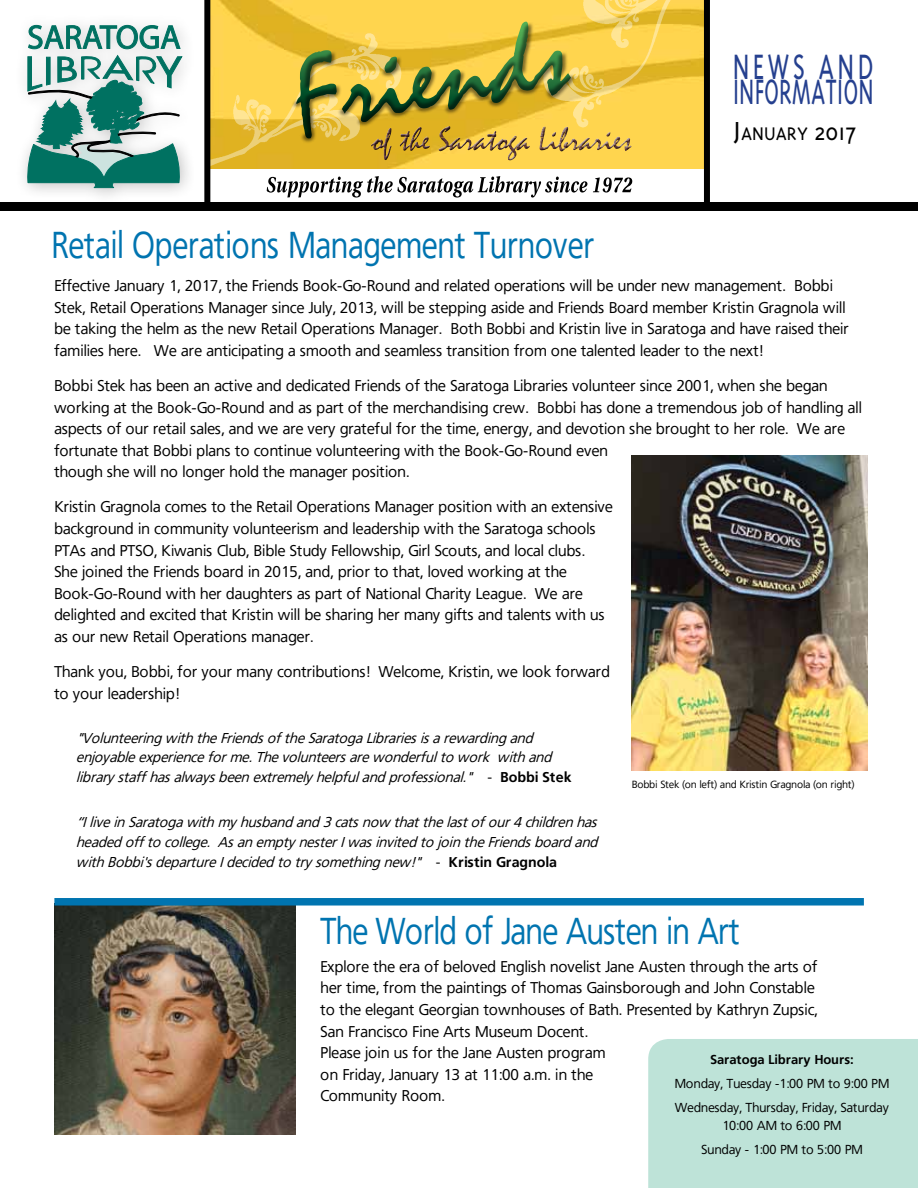
<style>
.page{position:relative;width:918px;height:1188px;background:#fff}
.page>*{position:absolute;margin:0;border:0;box-sizing:border-box;transform-origin:0 0}
.t1{font:43.2px "Weissach";color:#0074b0;scale:.83 1}
.t2{font:300 40.5px "Triplex";color:#25408f;scale:.67 1}
.t3{font:300 40.5px "Triplex";color:#25408f;scale:.73 1}
.t4{font:300 21px "Triplex";color:#000}
.t5{font:18px/21.6px "Weissach";color:#000}
.t6{font:italic 16.5px/19.8px "Weissach";color:#000}
.t7{font:15px/24px "Weissach";color:#000}
.t8{font:700 15px "Weissach";color:#000}
.t9{font:12px "Weissach";color:#000}
.s1{font-size:30px}
.s2{font-size:27px}
.s3{font-style:normal}
.s4{font-weight:700;font-style:normal}
</style>
<div class="page">
<img style="left:54px;top:905px;width:241px;height:230px">
<div style="left:648px;top:1039px;width:270px;height:149px;background:#bee3d8"></div>
<svg style="left:24px;top:24px;width:160px;height:168px"></svg>
<div style="left:0;top:202px;width:918px;height:9px;background:#000"></div>
<img style="left:210px;top:0;width:494px;height:168px">
<img style="left:530px;top:0;width:174px;height:143px">
<img style="left:210px;top:22px;width:203px;height:146px">
<div style="left:370px;top:125px;width:263px;height:36px;background:#000;opacity:.75"></div>
<svg style="left:282px;top:5px;width:350px;height:155px"></svg>
<svg style="left:267px;top:176px;width:365px;height:22px"></svg>
<div style="left:204px;top:0;width:6px;height:207px;background:#000"></div>
<div style="left:704px;top:0;width:6px;height:207px;background:#000"></div>
<img style="left:632px;top:456px;width:236px;height:314px">
<div style="left:54px;top:898px;width:810px;height:7px;background:#0074b0"></div>
<h2 class="t3" style="left:733px;top:44px;width:194px">NEWS AND</h2>
<h2 class="t2" style="left:733px;top:69px;width:212px">INFORMATION</h2>
<p class="t4" style="left:733px;top:122px;width:126px"><span class="s1">J</span>anuary <span class="s2">2017</span></p>
<h1 class="t1" style="left:51px;top:224px;width:656px">Retail Operations Management Turnover</h1>
<p class="t5" style="left:54px;top:275px;width:796px">Effective January 1, 2017, the Friends Book-Go-Round and related operations will be under new management. Bobbi Stek, Retail Operations Manager since July, 2013, will be stepping aside and Friends Board member Kristin Gragnola will be taking the helm as the new Retail Operations Manager. Both Bobbi and Kristin live in Saratoga and have raised their families here. We are anticipating a smooth and seamless transition from one talented leader to the next!</p>
<p class="t5" style="left:54px;top:375px;width:809px">Bobbi Stek has been an active and dedicated Friends of the Saratoga Libraries volunteer since 2001, when she began working at the Book-Go-Round and as part of the merchandising crew. Bobbi has done a tremendous job of handling all aspects of our retail sales, and we are very grateful for the time, energy, and devotion she brought to her role. We are fortunate that Bobbi plans to continue volunteering with the Book-Go-Round even<br>though she will no longer hold the manager position.</p>
<p class="t5" style="left:54px;top:496px;width:560px">Kristin Gragnola comes to the Retail Operations Manager position with an extensive background in community volunteerism and leadership with the Saratoga schools PTAs and PTSO, Kiwanis Club, Bible Study Fellowship, Girl Scouts, and local clubs.<br>She joined the Friends board in 2015, and, prior to that, loved working at the Book-Go-Round with her daughters as part of National Charity League. We are delighted and excited that Kristin will be sharing her many gifts and talents with us as our new Retail Operations manager.</p>
<p class="t5" style="left:54px;top:661px;width:557px">Thank you, Bobbi, for your many contributions! Welcome, Kristin, we look forward to your leadership!</p>
<p class="t6" style="left:76px;top:728px;width:497px">"Volunteering with the Friends of the Saratoga Libraries is a rewarding and enjoyable experience for me. The volunteers are wonderful to work with and library staff has always been extremely helpful and professional." <span class="s3">-</span> <span class="s4">Bobbi Stek</span></p>
<p class="t6" style="left:76px;top:812px;width:523px;text-align:justify">“I live in Saratoga with my husband and 3 cats now that the last of our 4 children has headed off to college. As an empty nester I was invited to join the Friends board and with Bobbi's departure I decided to try something new!" <span class="s3">-</span> <span class="s4">Kristin Gragnola</span></p>
<p class="t9" style="left:632px;top:779px;width:224px">Bobbi Stek (on left) and Kristin Gragnola (on right)</p>
<h1 class="t1" style="left:320px;top:910px;width:506px">The World of Jane Austen in Art</h1>
<p class="t5" style="left:320px;top:955px;width:499px">Explore the era of beloved English novelist Jane Austen through the arts of her time, from the paintings of Thomas Gainsborough and John Constable to the elegant Georgian townhouses of Bath. Presented by Kathryn Zupsic, San Francisco Fine Arts Museum Docent.<br>Please join us for the Jane Austen program<br>on Friday, January 13 at 11:00 a.m. in the<br>Community Room.</p>
<p class="t8" style="left:710px;top:1052px;width:145px">Saratoga Library Hours:</p>
<p class="t7" style="left:675px;top:1071px;width:216px">Monday, Tuesday -1:00 PM to 9:00 PM<br>Wednesday, Thursday, Friday, Saturday</p>
<p class="t7" style="left:701px;top:1113px;width:163px;text-align:center">10:00 AM to 6:00 PM<br>Sunday - 1:00 PM to 5:00 PM</p>
</div>
